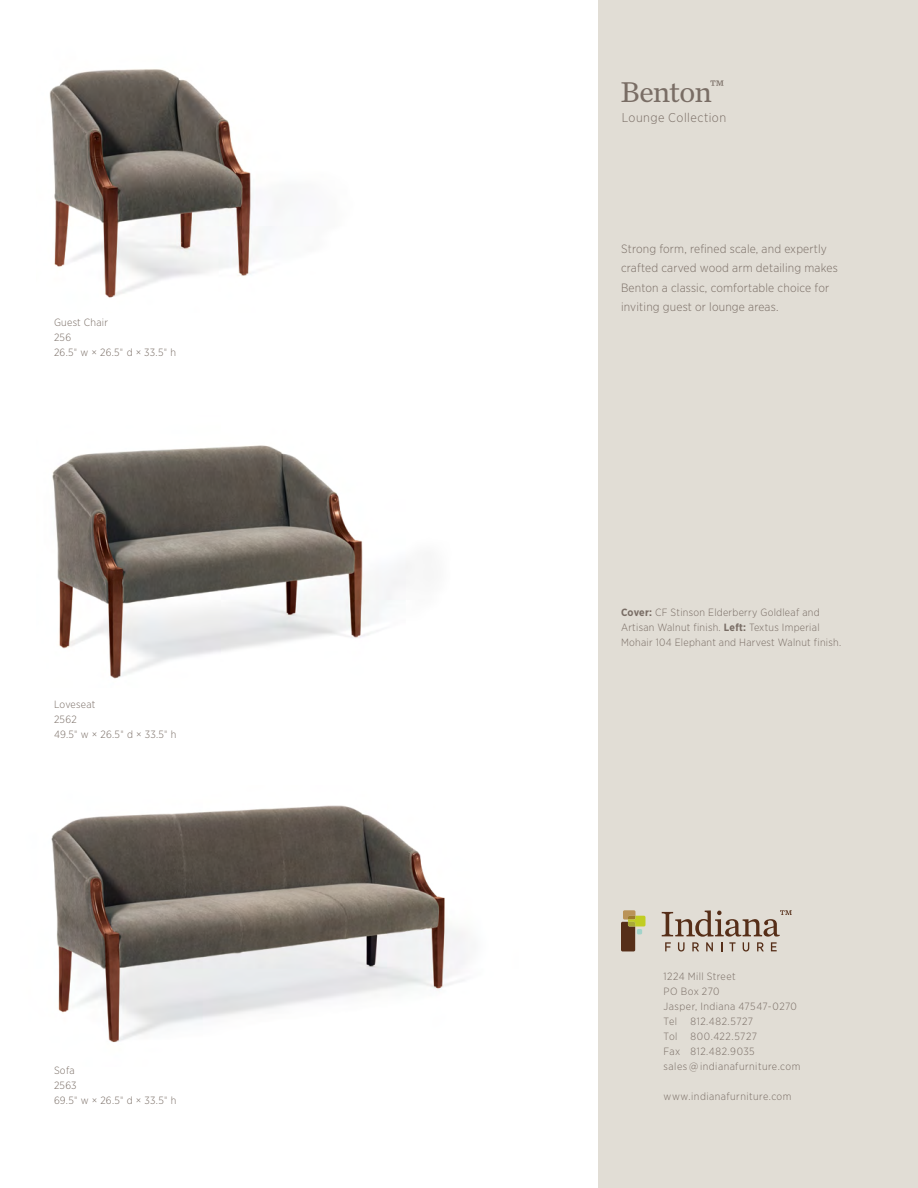
<style>
.page{position:relative;width:918px;height:1188px;background:#fff}
.page>*{position:absolute;margin:0;border:0;box-sizing:border-box;transform-origin:0 0}
.t1{font:30px "Chronicle Text G2";letter-spacing:-.035em;color:#796d65}
.t2{font:300 12.75px "Gotham Narrow";letter-spacing:.035em;color:#796d65}
.t3{font:300 12px/19.5px "Gotham Narrow";letter-spacing:.015em;color:#796d65}
.t4{font:300 10.5px/15px "Gotham Narrow";letter-spacing:.025em;color:#796d65}
.t5{font:300 10.5px/15px "Gotham Narrow";letter-spacing:.045em;color:#796d65}
.s1{font-family:"Helvetica Neue LT Std";font-weight:100}
.s2{font-weight:700}
</style>
<div class="page">
<div style="left:598px;top:0;width:320px;height:1188px;background:#e1ddd5"></div>
<svg style="left:621px;top:910px;width:24px;height:41px"></svg>
<svg style="left:662px;top:910px;width:130px;height:42px"></svg>
<img style="left:49px;top:69px;width:223px;height:229px">
<img style="left:52px;top:445px;width:356px;height:234px">
<img style="left:51px;top:805px;width:414px;height:238px">
<p class="t4" style="left:54px;top:315px;width:124px">Guest Chair<br>256<br>26.5<span class="s1">"</span> w × 26.5<span class="s1">"</span> d × 33.5<span class="s1">"</span> h</p>
<p class="t4" style="left:54px;top:696px;width:124px">Loveseat<br>2562<br>49.5<span class="s1">"</span> w × 26.5<span class="s1">"</span> d × 33.5<span class="s1">"</span> h</p>
<p class="t4" style="left:54px;top:1063px;width:124px">Sofa<br>2563<br>69.5<span class="s1">"</span> w × 26.5<span class="s1">"</span> d × 33.5<span class="s1">"</span> h</p>
<h1 class="t1" style="left:620px;top:70px;width:106px">Benton<sup>™</sup></h1>
<p class="t2" style="left:622px;top:110px;width:106px">Lounge Collection</p>
<p class="t3" style="left:621px;top:238px;width:218px">Strong form, refined scale, and expertly crafted carved wood arm detailing makes Benton a classic, comfortable choice for inviting guest or lounge areas.</p>
<p class="t4" style="left:621px;top:604px;width:222px"><span class="s2">Cover:</span> CF Stinson Elderberry Goldleaf and<br>Artisan Walnut finish. <span class="s2">Left:</span> Textus Imperial<br>Mohair 104 Elephant and Harvest Walnut finish.</p>
<p class="t4" style="left:664px;top:969px;width:135px">1224 Mill Street<br>PO Box 270<br>Jasper, Indiana 47547-0270<br>Tel</p>
<p class="t5" style="left:664px;top:1014px;width:138px;text-indent:27px">812.482.5727<br>Tol 800.422.5727<br>Fax 812.482.9035<br>sales @ indianafurniture.com</p>
<p class="t4" style="left:664px;top:1089px;width:129px">www.indianafurniture.com</p>
</div>
